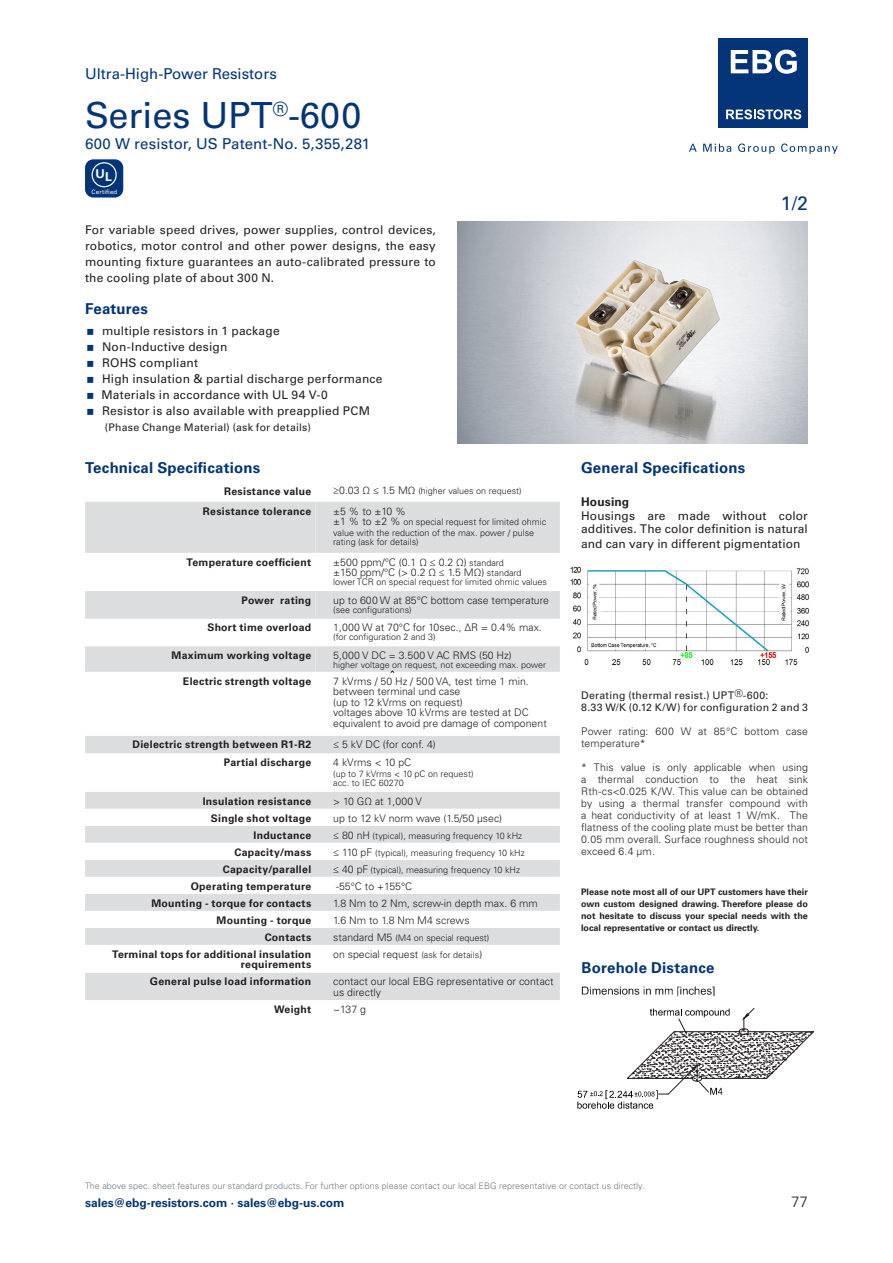
<style>
.page{position:relative;width:893px;height:1263px;background:#fff}
.page>*{position:absolute;margin:0;border:0;box-sizing:border-box;transform-origin:0 0}
.t1{font:36px "Univers LT Std";color:#033477}
.t2{font:19.5px "Univers LT Std";color:#033477}
.t3{font:700 15px "Univers LT Std";letter-spacing:.015em;color:#033477}
.t4{font:15px "Univers LT Std";color:#033477}
.t5{font:300 15px "Univers LT Std";color:#231f20}
.t6{font:700 12.15px "Univers LT Std";color:#fff}
.t7{font:12px/15.9px "Univers LT Std";letter-spacing:.015em;color:#231f20}
.t8{font:700 12px "Univers LT Std";color:#033477}
.t9{font:700 12px "Univers LT Std";letter-spacing:.01em;color:#231f20}
.t10{font:300 10.5px/12px "Univers LT Std";color:#231f20}
.t11{font:700 10.5px/10.5px "Univers LT Std";letter-spacing:.025em;color:#231f20;text-align:right}
.t12{font:10.5px/12px "Univers LT Std";letter-spacing:.02em;color:#231f20}
.t13{font:300 9px/10.5px "Univers LT Std";color:#231f20}
.t14{font:700 9px/12px "Univers LT Std";color:#231f20;text-align:justify}
.t15{font:300 9px "Univers LT Std";color:#76787b}
.t16{font:6.15px "Univers LT Std";letter-spacing:.03em;color:#fff}
.s1{font-size:10.95px}
.s2{font-size:10.5px}
.s3{font-size:9px}
</style>
<div class="page">
<svg style="left:689px;top:144px;width:8px;height:8px"></svg>
<svg style="left:703px;top:144px;width:28px;height:8px"></svg>
<svg style="left:738px;top:143px;width:37px;height:11px"></svg>
<svg style="left:781px;top:143px;width:57px;height:11px"></svg>
<div style="left:719px;top:38px;width:89px;height:90px;background:#033477"></div>
<svg style="left:726px;top:109px;width:75px;height:10px"></svg>
<svg style="left:731px;top:50px;width:66px;height:24px"></svg>
<img style="left:457px;top:221px;width:351px;height:222px">
<svg style="left:85px;top:502px;width:475px;height:170px;fill:#dcdddf"></svg>
<svg style="left:85px;top:736px;width:475px;height:264px"></svg>
<svg style="left:390px;top:670px;width:5px;height:3px"></svg>
<svg style="left:577px;top:1008px;width:237px;height:101px"></svg>
<svg style="left:582px;top:986px;width:132px;height:10px"></svg>
<div style="left:85px;top:159px;width:38px;height:39px;background:#033477;border-radius:8px"></div>
<div style="left:92px;top:162px;width:25px;height:25px;border:1px solid #fff;border-radius:50%"></div>
<img style="left:570px;top:566px;width:239px;height:101px">
<h3 class="t4" style="left:85px;top:65px;width:194px">Ultra-High-Power Resistors</h3>
<h1 class="t1" style="left:85px;top:93px;width:278px">Series UPT<sup>®</sup>-600</h1>
<h3 class="t4" style="left:85px;top:135px;width:287px">600 W resistor, US Patent-No. 5,355,281</h3>
<p class="t6" style="left:95px;top:168px;width:18px">UL</p>
<p class="t16" style="left:92px;top:188px;width:27px">Certified</p>
<p class="t7" style="left:85px;top:222px;width:352px;text-align:justify">For variable speed drives, power supplies, control devices, robotics, motor control and other power designs, the easy mounting fixture guarantees an auto-calibrated pressure to the cooling plate of about 300 N.</p>
<h3 class="t3" style="left:85px;top:300px;width:65px">Features</h3>
<p class="t7" style="left:101px;top:323px;width:283px">multiple resistors in 1 package<br>Non-Inductive design<br>ROHS compliant<br>High insulation &amp; partial discharge performance Materials in accordance with UL 94 V-0<br>Resistor is also available with preapplied PCM</p>
<p class="t12" style="left:105px;top:421px;width:207px">(Phase Change Material) (ask for details)</p>
<h3 class="t3" style="left:85px;top:459px;width:177px">Technical Specifications</h3>
<p class="t11" style="left:224px;top:486px;width:89px">Resistance value</p>
<p class="t13" style="left:333px;top:486px;width:190px"><span class="s1">≥</span><span class="s2">0.03 Ω ≤ 1.5 MΩ</span> (higher values on request)</p>
<p class="t11" style="left:203px;top:506px;width:110px">Resistance tolerance</p>
<p class="t10" style="left:333px;top:505px;width:74px">±5 % to ±10 %</p>
<p class="t13" style="left:333px;top:517px;width:214px"><span class="s2">±1 % to ±2 %</span> on special request for limited ohmic value with the reduction of the max. power / pulse</p>
<p class="t13" style="left:333px;top:536px;width:87px">rating (ask for details)</p>
<p class="t11" style="left:187px;top:557px;width:126px">Temperature coefficient</p>
<p class="t10" style="left:333px;top:557px;width:190px;line-height:10.5px">±500 ppm/°C (0.1 Ω ≤ 0.2 Ω) <span class="s3">standard </span>±150 ppm/°C (&gt; 0.2 Ω ≤ 1.5 MΩ) <span class="s3">standard</span></p>
<p class="t13" style="left:333px;top:577px;width:215px">lower TCR on special request for limited ohmic values</p>
<p class="t11" style="left:242px;top:595px;width:71px">Power rating</p>
<p class="t10" style="left:333px;top:594px;width:217px">up to 600 W at 85°C bottom case temperature</p>
<p class="t13" style="left:333px;top:604px;width:80px">(see configurations)</p>
<p class="t11" style="left:207px;top:623px;width:105px">Short time overload</p>
<p class="t10" style="left:333px;top:622px;width:210px">1,000 W at 70°C for 10sec., ΔR = 0.4% max.</p>
<p class="t13" style="left:333px;top:632px;width:104px">(for configuration 2 and 3)</p>
<p class="t11" style="left:172px;top:650px;width:141px">Maximum working voltage</p>
<p class="t10" style="left:333px;top:649px;width:180px">5,000 V DC = 3.500 V AC RMS (50 Hz)</p>
<p class="t13" style="left:333px;top:660px;width:214px">higher voltage on request, not exceeding max. power</p>
<p class="t11" style="left:183px;top:676px;width:130px">Electric strength voltage</p>
<p class="t10" style="left:333px;top:676px;width:215px;line-height:10.5px">7 kVrms / 50 Hz / 500 VA, test time 1 min. between terminal und case<br>(up to 12 kVrms on request)<br>voltages above 10 kVrms are tested at DC equivalent to avoid pre damage of component</p>
<p class="t11" style="left:133px;top:739px;width:180px">Dielectric strength between R1-R2</p>
<p class="t10" style="left:333px;top:739px;width:104px">≤ 5 kV DC (for conf. 4)</p>
<p class="t11" style="left:224px;top:757px;width:89px">Partial discharge</p>
<p class="t10" style="left:333px;top:756px;width:79px">4 kVrms &lt; 10 pC</p>
<p class="t13" style="left:333px;top:769px;width:142px;line-height:9px">(up to 7 kVrms &lt; 10 pC on request) acc. to IEC 60270</p>
<p class="t11" style="left:203px;top:796px;width:110px">Insulation resistance</p>
<p class="t10" style="left:333px;top:795px;width:90px">&gt; 10 GΩ at 1,000 V</p>
<p class="t11" style="left:211px;top:813px;width:102px">Single shot voltage</p>
<p class="t10" style="left:333px;top:812px;width:170px">up to 12 kV norm wave (1.5/50 μsec)</p>
<p class="t11" style="left:254px;top:830px;width:59px">Inductance</p>
<p class="t13" style="left:333px;top:830px;width:190px"><span class="s2">≤ 80 nH</span> (typical), measuring frequency 10 kHz</p>
<p class="t11" style="left:234px;top:847px;width:78px">Capacity/mass</p>
<p class="t13" style="left:333px;top:847px;width:193px"><span class="s2">≤ 110 pF</span> (typical), measuring frequency 10 kHz</p>
<p class="t11" style="left:223px;top:864px;width:90px">Capacity/parallel</p>
<p class="t13" style="left:333px;top:864px;width:188px"><span class="s2">≤ 40 pF</span> (typical), measuring frequency 10 kHz</p>
<p class="t11" style="left:191px;top:881px;width:122px">Operating temperature</p>
<p class="t10" style="left:336px;top:880px;width:78px">-55°C to +155°C</p>
<p class="t11" style="left:151px;top:898px;width:161px">Mounting - torque for contacts</p>
<p class="t10" style="left:333px;top:897px;width:206px">1.8 Nm to 2 Nm, screw-in depth max. 6 mm</p>
<p class="t11" style="left:217px;top:915px;width:96px">Mounting - torque</p>
<p class="t10" style="left:333px;top:914px;width:138px">1.6 Nm to 1.8 Nm M4 screws</p>
<p class="t11" style="left:265px;top:932px;width:48px">Contacts</p>
<p class="t13" style="left:333px;top:932px;width:158px"><span class="s2">standard M5</span> (M4 on special request)</p>
<p class="t11" style="left:112px;top:949px;width:201px">Terminal tops for additional insulation requirements</p>
<p class="t10" style="left:333px;top:948px;width:151px">on special request <span class="s3">(ask for details</span>)</p>
<p class="t11" style="left:150px;top:976px;width:163px">General pulse load information</p>
<p class="t10" style="left:333px;top:976px;width:222px;line-height:10.5px">contact our local EBG representative or contact us directly</p>
<p class="t11" style="left:274px;top:1004px;width:39px">Weight</p>
<p class="t10" style="left:333px;top:1003px;width:34px">~137 g</p>
<h2 class="t2" style="left:781px;top:191px;width:29px">1/2</h2>
<h3 class="t3" style="left:581px;top:459px;width:166px">General Specifications</h3>
<p class="t9" style="left:581px;top:495px;width:50px">Housing</p>
<p class="t7" style="left:581px;top:509px;width:228px;line-height:13.5px">Housings are made without color additives. The color definition is natural</p>
<p class="t7" style="left:581px;top:536px;width:221px">and can vary in different pigmentation</p>
<p class="t12" style="left:581px;top:689px;width:228px">Derating (thermal resist.) UPT®-600:<br>8.33 W/K (0.12 K/W) for configuration 2 and 3</p>
<p class="t10" style="left:581px;top:725px;width:228px">Power rating: 600 W at 85°C bottom case temperature*</p>
<p class="t10" style="left:581px;top:761px;width:228px;text-align:justify">* This value is only applicable when using a thermal conduction to the heat sink Rth-cs&lt;0.025 K/W. This value can be obtained by using a thermal transfer compound with a heat conductivity of at least 1 W/mK. The flatness of the cooling plate must be better than 0.05 mm overall. Surface roughness should not exceed 6.4 μm.</p>
<p class="t14" style="left:581px;top:886px;width:228px">Please note most all of our UPT customers have their own custom designed drawing. Therefore please do not hesitate to discuss your special needs with the local representative or contact us directly.</p>
<h3 class="t3" style="left:582px;top:959px;width:135px">Borehole Distance</h3>
<p class="t15" style="left:85px;top:1180px;width:561px">The above spec. sheet features our standard products. For further options please contact our local EBG representative or contact us directly.</p>
<p class="t8" style="left:85px;top:1195px;width:261px">sales@ebg-resistors.com · sales@ebg-us.com</p>
<h3 class="t5" style="left:791px;top:1192px;width:18px">77</h3>
</div>
